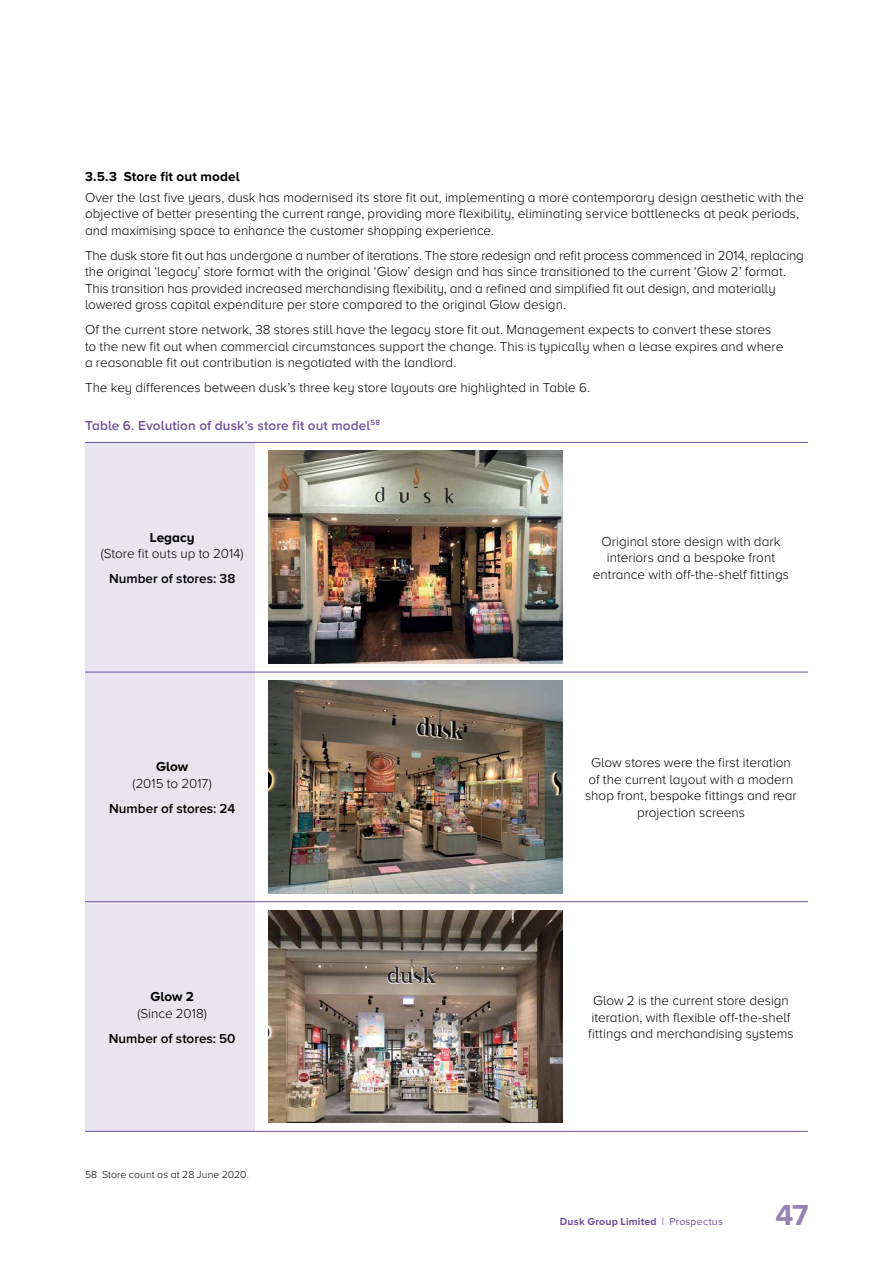
<style>
.page{position:relative;width:893px;height:1263px;background:#fff}
.page>*{position:absolute;margin:0;border:0;box-sizing:border-box;transform-origin:0 0}
.t1{font:700 30px "Proxima Nova A";color:#9782b4}
.b_Body{font:300 13.5px/16.5px "Proxima Nova A";color:#000;text-align:center}
.b_Body-2{font:600 13.5px "Proxima Nova A";letter-spacing:.005em;color:#000}
.b_Figure_Head{font:600 13.5px "Proxima Nova A";letter-spacing:.01em;color:#705398}
.b_Head_B{font:700 13.5px "Proxima Nova A";letter-spacing:.01em;color:#000}
.b_Page_Footnote{font:300 10.5px "Proxima Nova A";letter-spacing:.01em;color:#000}
.t2{font:700 10.5px "Proxima Nova A";letter-spacing:.015em;color:#705398}
.s1{font-weight:700}
.s2{font-weight:400}
</style>
<div class="page">
<div style="left:85px;top:443px;width:170px;height:688px;background:#e9e5f0"></div>
<hr style="left:85px;top:442px;width:170px;height:1px;background:#705398">
<hr style="left:255px;top:442px;width:319px;height:1px;background:#705398">
<hr style="left:574px;top:442px;width:234px;height:1px;background:#705398">
<hr style="left:85px;top:672px;width:170px;height:1px;background:#705398">
<hr style="left:255px;top:672px;width:319px;height:1px;background:#705398">
<hr style="left:574px;top:672px;width:234px;height:1px;background:#705398">
<hr style="left:85px;top:901px;width:170px;height:1px;background:#705398">
<hr style="left:255px;top:901px;width:319px;height:1px;background:#705398">
<hr style="left:574px;top:901px;width:234px;height:1px;background:#705398">
<hr style="left:85px;top:1131px;width:170px;height:1px;background:#705398">
<hr style="left:255px;top:1131px;width:319px;height:1px;background:#705398">
<hr style="left:574px;top:1131px;width:234px;height:1px;background:#705398">
<img style="left:269px;top:451px;width:293px;height:212px">
<img style="left:269px;top:680px;width:293px;height:213px">
<img style="left:269px;top:910px;width:293px;height:213px">
<p class="b_Head_B" style="left:85px;top:169px;width:156px">3.5.3 Store fit out model</p>
<p class="b_Body" style="left:85px;top:189px;width:720px;text-align:left">Over the last five years, dusk has modernised its store fit out, implementing a more contemporary design aesthetic with the objective of better presenting the current range, providing more flexibility, eliminating service bottlenecks at peak periods, and maximising space to enhance the customer shopping experience.</p>
<p class="b_Body" style="left:85px;top:247px;width:720px;text-align:left">The dusk store fit out has undergone a number of iterations. The store redesign and refit process commenced in 2014, replacing the original ‘legacy’ store format with the original ‘Glow’ design and has since transitioned to the current ‘Glow 2’ format.<br>This transition has provided increased merchandising flexibility, and a refined and simplified fit out design, and materially lowered gross capital expenditure per store compared to the original Glow design.</p>
<p class="b_Body" style="left:85px;top:321px;width:700px;text-align:left">Of the current store network, 38 stores still have the legacy store fit out. Management expects to convert these stores to the new fit out when commercial circumstances support the change. This is typically when a lease expires and where a reasonable fit out contribution is negotiated with the landlord.</p>
<p class="b_Body" style="left:85px;top:379px;width:506px">The key differences between dusk’s three key store layouts are highlighted in Table 6.</p>
<p class="b_Figure_Head" style="left:85px;top:418px;width:297px">Table 6. Evolution of dusk’s store fit out model<sup>58</sup></p>
<p class="b_Body" style="left:101px;top:529px;width:144px"><span class="s1">Legacy<br></span>(Store fit outs up to 2014)</p>
<p class="b_Body-2" style="left:109px;top:571px;width:128px">Number of stores: 38</p>
<p class="b_Body" style="left:133px;top:758px;width:81px"><span class="s1">Glow<br></span>(2015 to 2017)</p>
<p class="b_Body-2" style="left:109px;top:801px;width:128px">Number of stores: 24</p>
<p class="b_Body" style="left:137px;top:988px;width:71px"><span class="s1">Glow 2 </span>(Since 2018)</p>
<p class="b_Body-2" style="left:109px;top:1030px;width:128px">Number of stores: 50</p>
<p class="b_Page_Footnote" style="left:85px;top:1169px;width:165px">58 Store count as at 28 June 2020.</p>
<p class="b_Body" style="left:593px;top:533px;width:198px">Original store design with dark interiors and a bespoke front entrance with off-the-shelf fittings</p>
<p class="b_Body" style="left:585px;top:754px;width:213px">Glow stores were the first iteration of the current layout with a modern shop front, bespoke fittings and rear projection screens</p>
<p class="b_Body" style="left:588px;top:992px;width:207px">Glow 2 is the current store design iteration, with flexible off-the-shelf fittings and merchandising systems</p>
<p class="t2" style="left:560px;top:1215px;width:165px">Dusk Group Limited <span class="s2">| Prospectus</span></p>
<h1 class="t1" style="left:775px;top:1197px;width:35px">47</h1>
</div>
